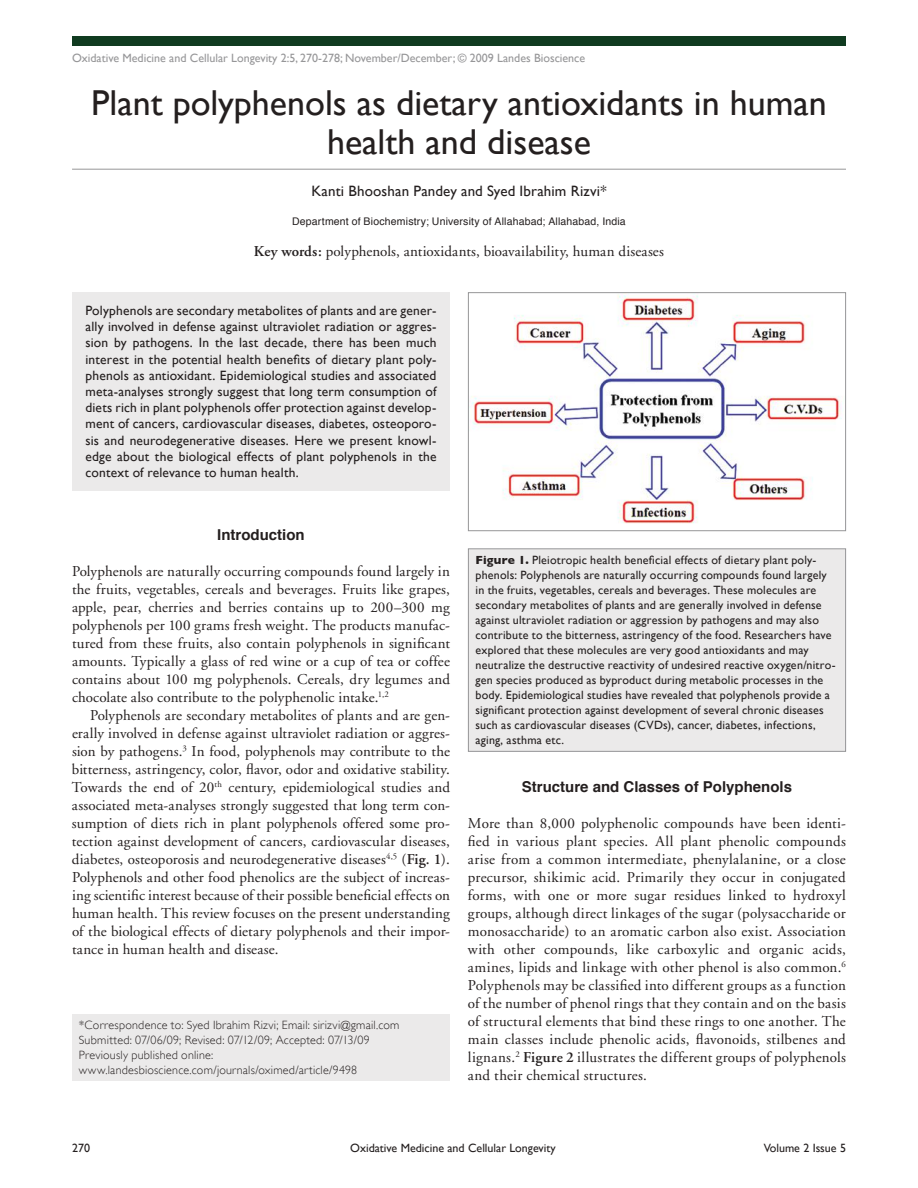
<style>
.page{position:relative;width:918px;height:1188px;background:#fff}
.page>*{position:absolute;margin:0;border:0;box-sizing:border-box;transform-origin:0 0}
.t1{font:36px/39px "Gill Sans";color:#241f1f;text-align:center}
.t2{font:15px/18px "Adobe Garamond";letter-spacing:.01em;color:#241f1f;text-align:justify}
.t3{font:700 15px "Helvetica";color:#241f1f}
.t4{font:15px "Gill Sans";letter-spacing:.01em;color:#241f1f}
.t5{font:13.5px/16.2px "Gill Sans";letter-spacing:.015em;color:#241f1f;text-align:justify}
.t6{font:12px/15px "Gill Sans";letter-spacing:.015em;color:#241f1f}
.t7{font:300 12px/15px "Gill Sans";letter-spacing:.02em;color:#241f1f}
.t8{font:12px "Gill Sans";color:#969698}
.t9{font:10.5px "Helvetica";letter-spacing:.015em;color:#241f1f}
.s1{font-weight:600}
.s2{font-weight:700}
</style>
<div class="page">
<div style="left:72px;top:36px;width:774px;height:10px;background:#103b20"></div>
<hr style="left:72px;top:169px;width:774px;height:1px;background:#969698">
<div style="left:72px;top:292px;width:378px;height:199px;background:#ebeaea"></div>
<div style="left:72px;top:1014px;width:378px;height:67px;background:#ebeaea"></div>
<img style="left:470px;top:295px;width:372px;height:229px">
<div style="left:468px;top:292px;width:378px;height:239px;border:1px solid #969698"></div>
<div style="left:468px;top:549px;width:378px;height:202px;background:#ebeaea"></div>
<div style="left:468px;top:548px;width:378px;height:204px;border:1px solid #969698"></div>
<p class="t8" style="left:72px;top:51px;width:515px">Oxidative Medicine and Cellular Longevity 2:5, 270-278; November/December; © 2009 Landes Bioscience</p>
<h1 class="t1" style="left:91px;top:83px;width:737px">Plant polyphenols as dietary antioxidants in human health and disease</h1>
<p class="t4" style="left:311px;top:182px;width:297px">Kanti Bhooshan Pandey and Syed I brahim Rizvi*</p>
<p class="t9" style="left:292px;top:214px;width:335px">Department of Biochemistry; University of Allahabad; Allahabad, India</p>
<p class="t2" style="left:254px;top:243px;width:412px"><span class="s1">Key words:</span> polyphenols, antioxidants, bioavailability, human diseases</p>
<p class="t5" style="left:86px;top:302px;width:353px">Polyphenols are secondary metabolites of plants and are gener&shy;ally involved in defense against ultraviolet radiation or aggres&shy;sion by pathogens. I n the last decade, there has been much interest in the potential health benefits of dietary plant poly&shy;phenols as antioxidant. Epidemiological studies and associated meta-analyses strongly suggest that long term consumption of diets rich in plant polyphenols offer protection against develop&shy;ment of cancers, cardiovascular diseases, diabetes, osteoporo&shy;sis and neurodegenerative diseases. Here we present knowl&shy;edge about the biological effects of plant polyphenols in the context of relevance to human health.</p>
<p class="t3" style="left:217px;top:524px;width:89px">Introduction</p>
<p class="t2" style="left:72px;top:563px;width:380px">Polyphenols are naturally occurring compounds found largely in the fruits, vegetables, cereals and beverages. Fruits like grapes, apple, pear, cherries and berries contains up to 200–300 mg polyphenols per 100 grams fresh weight. The products manufac&shy;tured from these fruits, also contain polyphenols in significant amounts. Typically a glass of red wine or a cup of tea or coffee contains about 100 mg polyphenols. Cereals, dry legumes and chocolate also contribute to the polyphenolic intake.<sup>1,2</sup></p>
<p class="t2" style="left:72px;top:707px;width:380px;text-indent:18px">Polyphenols are secondary metabolites of plants and are gen&shy;erally involved in defense against ultraviolet radiation or aggres&shy;sion by pathogens.<sup>3</sup> In food, polyphenols may contribute to the bitterness, astringency, color, flavor, odor and oxidative stability.<br>Towards the end of 20<sup>th</sup> century, epidemiological studies and associated meta-analyses strongly suggested that long term con&shy;sumption of diets rich in plant polyphenols offered some pro&shy;tection against development of cancers, cardiovascular diseases, diabetes, osteoporosis and neurodegenerative diseases<sup>4,5</sup> (<span class="s1">Fig. 1</span>).<br>Polyphenols and other food phenolics are the subject of increas&shy;ing scientific interest because of their possible beneficial effects on human health. This review focuses on the present understanding of the biological effects of dietary polyphenols and their impor&shy;tance in human health and disease.</p>
<p class="t7" style="left:79px;top:1017px;width:322px">*Correspondence to: Syed Ibrahim Rizvi; Email: sirizvi@gmail.com Submitted: 07/06/09; Revised: 07/12/09; Accepted: 07/13/09<br>Previously published online: www.landesbioscience.com/journals/oximed/article/9498</p>
<p class="t6" style="left:476px;top:553px;width:362px"><span class="s2">Figure 1.</span> Pleiotropic health beneficial effects of dietary plant poly&shy;phenols: Polyphenols are naturally occurring compounds found largely in the fruits, vegetables, cereals and beverages. These molecules are secondary metabolites of plants and are generally involved in defense against ultraviolet radiation or aggression by pathogens and may also contribute to the bitterness, astringency of the food. Researchers have explored that these molecules are very good antioxidants and may neutralize the destructive reactivity of undesired reactive oxygen/nitro&shy;gen species produced as byproduct during metabolic processes in the body. Epidemiological studies have revealed that polyphenols provide a significant protection against development of several chronic diseases such as cardiovascular diseases (CVDs), cancer, diabetes, infections, aging, asthma etc.</p>
<p class="t3" style="left:522px;top:776px;width:272px">Structure and Classes of Polyphenols</p>
<p class="t2" style="left:468px;top:815px;width:380px">More than 8,000 polyphenolic compounds have been identi&shy;fied in various plant species. All plant phenolic compounds arise from a common intermediate, phenylalanine, or a close precursor, shikimic acid. Primarily they occur in conjugated forms, with one or more sugar residues linked to hydroxyl groups, although direct linkages of the sugar (polysaccharide or monosaccharide) to an aromatic carbon also exist. Association with other compounds, like carboxylic and organic acids, amines, lipids and linkage with other phenol is also common.<sup>6<br></sup>Polyphenols may be classified into different groups as a function of the number of phenol rings that they contain and on the basis of structural elements that bind these rings to one another. The main classes include phenolic acids, flavonoids, stilbenes and lignans.<sup>2</sup> <span class="s1">Figure 2</span> illustrates the different groups of polyphenols and their chemical structures.</p>
<p class="t6" style="left:72px;top:1140px;width:19px">270</p>
<p class="t6" style="left:350px;top:1140px;width:207px">Oxidative Medicine and Cellular Longevity</p>
<p class="t6" style="left:764px;top:1140px;width:84px">Volume 2 Issue 5</p>
</div>
